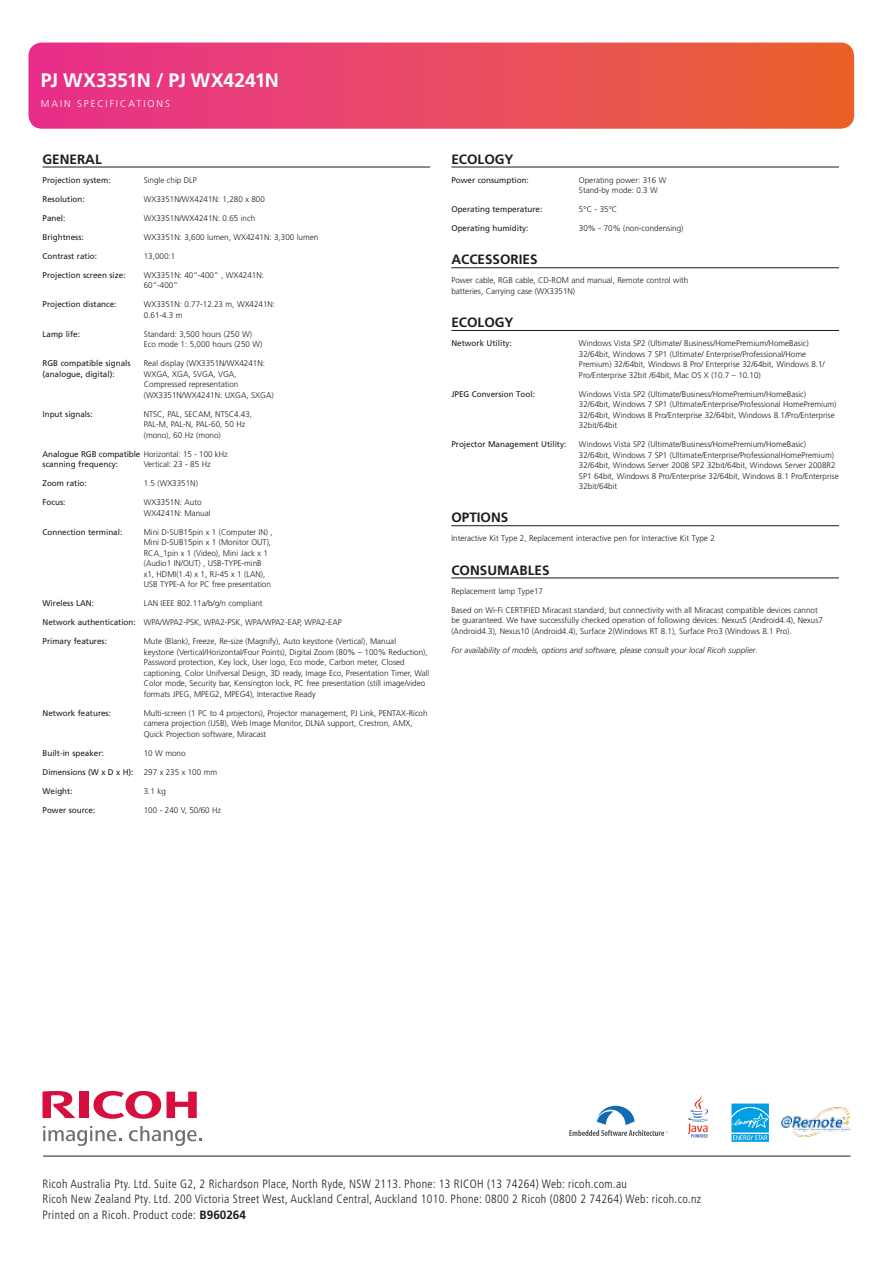
<style>
.page{position:relative;width:893px;height:1263px;background:#fff}
.page>*{position:absolute;margin:0;border:0;box-sizing:border-box;transform-origin:0 0}
.t1{font:700 19.5px "Frutiger";letter-spacing:-.02em;color:#fff}
.t2{font:700 13.5px "Frutiger";color:#1d1d1b}
.t3{font:300 condensed 12px/15px "Frutiger";letter-spacing:.03em;color:#1d1d1b}
.t4{font:300 9.75px "Frutiger";letter-spacing:.2em;color:#fff}
.t5{font:300 8.25px/10.5px "Frutiger";color:#1d1d1b}
.t6{font:8.25px/10.5px "Frutiger";color:#1d1d1b}
.t7{font:italic 300 8.25px "Frutiger";color:#1d1d1b}
.s1{font-weight:300}
.s2{font-weight:400}
.s3{font-weight:700;font-stretch:normal}
</style>
<div class="page">
<svg style="left:28px;top:43px;width:826px;height:86px;background:#e94a61"></svg>
<hr style="left:43px;top:167px;width:387px;height:1px;background:#1d1d1b">
<hr style="left:451px;top:167px;width:388px;height:1px;background:#1d1d1b">
<hr style="left:451px;top:267px;width:388px;height:1px;background:#1d1d1b">
<hr style="left:451px;top:330px;width:388px;height:1px;background:#1d1d1b">
<hr style="left:451px;top:525px;width:388px;height:1px;background:#1d1d1b">
<hr style="left:451px;top:577px;width:388px;height:1px;background:#1d1d1b">
<svg style="left:94px;top:1091px;width:67px;height:28px"></svg>
<svg style="left:167px;top:1091px;width:30px;height:27px"></svg>
<div style="left:79px;top:1091px;width:9px;height:27px;background:#d60f3c"></div>
<svg style="left:43px;top:1091px;width:32px;height:27px"></svg>
<svg style="left:43px;top:1126px;width:78px;height:20px"></svg>
<svg style="left:129px;top:1126px;width:73px;height:20px"></svg>
<svg style="left:687px;top:1095px;width:22px;height:42px"></svg>
<svg style="left:731px;top:1103px;width:38px;height:39px"></svg>
<svg style="left:569px;top:1106px;width:99px;height:30px"></svg>
<img style="left:781px;top:1107px;width:69px;height:30px">
<hr style="left:43px;top:1156px;width:807px;height:1px;background:#1d1d1b">
<h1 class="t1" style="left:41px;top:69px;width:239px">PJ WX3351N / PJ WX4241N</h1>
<p class="t4" style="left:41px;top:98px;width:130px">MAIN SPECIFICATIONS</p>
<h2 class="t2" style="left:43px;top:151px;width:61px">GENERAL</h2>
<p class="t6" style="left:43px;top:174px;width:70px">Projection system:</p>
<p class="t5" style="left:144px;top:174px;width:55px">Single chip DLP</p>
<p class="t6" style="left:43px;top:193px;width:44px">Resolution:</p>
<p class="t5" style="left:144px;top:193px;width:123px">WX3351N/WX4241N: 1,280 x 800</p>
<p class="t6" style="left:43px;top:212px;width:24px">Panel:</p>
<p class="t5" style="left:144px;top:212px;width:113px">WX3351N/WX4241N: 0.65 inch</p>
<p class="t6" style="left:43px;top:231px;width:43px">Brightness:</p>
<p class="t5" style="left:144px;top:231px;width:176px">WX3351N: 3,600 lumen, WX4241N: 3,300 lumen</p>
<p class="t6" style="left:43px;top:250px;width:56px">Contrast ratio:</p>
<p class="t5" style="left:144px;top:250px;width:33px">13,000:1</p>
<p class="t6" style="left:43px;top:269px;width:85px">Projection screen size:</p>
<p class="t5" style="left:144px;top:270px;width:122px">WX3351N: 40”-400” , WX4241N:<br>60”-400”</p>
<p class="t6" style="left:43px;top:299px;width:75px">Projection distance:</p>
<p class="t5" style="left:144px;top:299px;width:133px">WX3351N: 0.77-12.23 m, WX4241N:<br>0.61-4.3 m</p>
<p class="t6" style="left:43px;top:328px;width:39px">Lamp life:</p>
<p class="t5" style="left:144px;top:328px;width:120px">Standard: 3,500 hours (250 W)<br>Eco mode 1: 5,000 hours (250 W)</p>
<p class="t6" style="left:43px;top:358px;width:90px">RGB compatible signals</p>
<p class="t5" style="left:144px;top:358px;width:123px">Real display (WX3351N/WX4241N:</p>
<p class="t6" style="left:43px;top:368px;width:74px">(analogue, digital):</p>
<p class="t5" style="left:144px;top:368px;width:131px">WXGA, XGA, SVGA, VGA,<br>Compressed representation (WX3351N/WX4241N: UXGA, SXGA)</p>
<p class="t6" style="left:43px;top:408px;width:52px">Input signals:</p>
<p class="t5" style="left:144px;top:409px;width:110px">NTSC, PAL, SECAM, NTSC4.43,<br>PAL-M, PAL-N, PAL-60, 50 Hz (mono), 60 Hz (mono)</p>
<p class="t6" style="left:43px;top:448px;width:187px">Analogue RGB compatible <span class="s1">Horizontal: 15 - 100 kHz </span>scanning frequency:</p>
<p class="t5" style="left:144px;top:459px;width:68px">Vertical: 23 - 85 Hz</p>
<p class="t6" style="left:43px;top:478px;width:46px">Zoom ratio:</p>
<p class="t5" style="left:144px;top:478px;width:56px">1.5 (WX3351N)</p>
<p class="t6" style="left:43px;top:497px;width:24px">Focus:</p>
<p class="t5" style="left:144px;top:497px;width:68px">WX3351N: Auto<br>WX4241N: Manual</p>
<p class="t6" style="left:43px;top:526px;width:81px">Connection terminal:</p>
<p class="t5" style="left:144px;top:527px;width:130px">Mini D-SUB15pin x 1 (Computer IN) , Mini D-SUB15pin x 1 (Monitor OUT), RCA_1pin x 1 (Video), Mini Jack x 1 (Audio1 IN/OUT) , USB-TYPE-minB x1, HDMI(1.4) x 1, RJ-45 x 1 (LAN), USB TYPE-A for PC free presentation</p>
<p class="t6" style="left:43px;top:598px;width:53px">Wireless LAN:</p>
<p class="t5" style="left:144px;top:598px;width:120px">LAN IEEE 802.11a/b/g/n compliant</p>
<p class="t5" style="left:43px;top:617px;width:301px"><span class="s2">Network authentication:</span> WPA/WPA2-PSK, WPA2-PSK, WPA/WPA2-EAP, WPA2-EAP</p>
<p class="t6" style="left:43px;top:636px;width:66px">Primary features:</p>
<p class="t5" style="left:144px;top:636px;width:287px">Mute (Blank), Freeze, Re-size (Magnify), Auto keystone (Vertical), Manual<br>keystone (Vertical/Horizontal/Four Points), Digital Zoom (80% – 100% Reduction), Password protection, Key lock, User logo, Eco mode, Carbon meter, Closed captioning, Color Unifversal Design, 3D ready, Image Eco, Presentation Timer, Wall Color mode, Security bar, Kensington lock, PC free presentation (still image/video formats JPEG, MPEG2, MPEG4), Interactive Ready</p>
<p class="t6" style="left:43px;top:707px;width:70px">Network features:</p>
<p class="t5" style="left:144px;top:708px;width:285px">Multi-screen (1 PC to 4 projectors), Projector management, PJ Link, PENTAX-Ricoh camera projection (USB), Web Image Monitor, DLNA support, Crestron, AMX,<br>Quick Projection software, Miracast</p>
<p class="t6" style="left:43px;top:747px;width:63px">Built-in speaker:</p>
<p class="t5" style="left:144px;top:748px;width:43px">10 W mono</p>
<p class="t6" style="left:43px;top:766px;width:176px">Dimensions (W x D x H): <span class="s1">297 x 235 x 100 mm</span></p>
<p class="t6" style="left:43px;top:785px;width:32px">Weight:</p>
<p class="t5" style="left:144px;top:786px;width:24px">3.1 kg</p>
<p class="t6" style="left:43px;top:805px;width:54px">Power source:</p>
<p class="t5" style="left:144px;top:805px;width:79px">100 - 240 V, 50/60 Hz</p>
<h2 class="t2" style="left:451px;top:151px;width:64px">ECOLOGY</h2>
<p class="t6" style="left:451px;top:174px;width:79px">Power consumption:</p>
<p class="t5" style="left:579px;top:174px;width:89px">Operating power: 316 W<br>Stand-by mode: 0.3 W</p>
<p class="t6" style="left:451px;top:204px;width:92px">Operating temperature:</p>
<p class="t5" style="left:579px;top:204px;width:40px">5°C - 35°C</p>
<p class="t6" style="left:451px;top:223px;width:79px">Operating humidity:</p>
<p class="t5" style="left:579px;top:223px;width:106px">30% - 70% (non-condensing)</p>
<h2 class="t2" style="left:451px;top:252px;width:88px">ACCESSORIES</h2>
<p class="t5" style="left:451px;top:275px;width:238px">Power cable, RGB cable, CD-ROM and manual, Remote control with batteries, Carrying case (WX3351N)</p>
<h2 class="t2" style="left:451px;top:314px;width:64px">ECOLOGY</h2>
<p class="t6" style="left:451px;top:338px;width:62px">Network Utility:</p>
<p class="t5" style="left:579px;top:338px;width:247px">Windows Vista SP2 (Ultimate/ Business/HomePremium/HomeBasic)<br>32/64bit, Windows 7 SP1 (Ultimate/ Enterprise/Professional/Home Premium) 32/64bit, Windows 8 Pro/ Enterprise 32/64bit, Windows 8.1/ Pro/Enterprise 32bit /64bit, Mac OS X (10.7 – 10.10)</p>
<p class="t6" style="left:451px;top:388px;width:85px">JPEG Conversion Tool:</p>
<p class="t5" style="left:579px;top:388px;width:259px">Windows Vista SP2 (Ultimate/Business/HomePremium/HomeBasic)<br>32/64bit, Windows 7 SP1 (Ultimate/Enterprise/Professional HomePremium)<br>32/64bit, Windows 8 Pro/Enterprise 32/64bit, Windows 8.1/Pro/Enterprise 32bit/64bit</p>
<p class="t6" style="left:451px;top:439px;width:117px">Projector Management Utility:</p>
<p class="t5" style="left:579px;top:439px;width:261px">Windows Vista SP2 (Ultimate/Business/HomePremium/HomeBasic)<br>32/64bit, Windows 7 SP1 (Ultimate/Enterprise/ProfessionalHomePremium)<br>32/64bit, Windows Server 2008 SP2 32bit/64bit, Windows Server 2008R2<br>SP1 64bit, Windows 8 Pro/Enterprise 32/64bit, Windows 8.1 Pro/Enterprise 32bit/64bit</p>
<h2 class="t2" style="left:451px;top:510px;width:59px">OPTIONS</h2>
<p class="t5" style="left:451px;top:533px;width:265px">Interactive Kit Type 2, Replacement interactive pen for Interactive Kit Type 2</p>
<h2 class="t2" style="left:451px;top:562px;width:100px">CONSUMABLES</h2>
<p class="t5" style="left:451px;top:585px;width:93px">Replacement lamp Type17</p>
<p class="t5" style="left:451px;top:604px;width:373px">Based on Wi-Fi CERTIFIED Miracast standard, but connectivity with all Miracast compatible devices cannot be guaranteed. We have successfully checked operation of following devices: Nexus5 (Android4.4), Nexus7 (Android4.3), Nexus10 (Android4.4), Surface 2(Windows RT 8.1), Surface Pro3 (Windows 8.1 Pro).</p>
<p class="t7" style="left:451px;top:645px;width:308px">For availability of models, options and software, please consult your local Ricoh supplier.</p>
<p class="t3" style="left:43px;top:1176px;width:660px">Ricoh Australia Pty. Ltd. Suite G2, 2 Richardson Place, North Ryde, NSW 2113. Phone: 13 RICOH (13 74264) Web: ricoh.com.au<br>Ricoh New Zealand Pty. Ltd. 200 Victoria Street West, Auckland Central, Auckland 1010. Phone: 0800 2 Ricoh (0800 2 74264) Web: ricoh.co.nz</p>
<h3 class="t3" style="left:43px;top:1207px;width:205px">Printed on a Ricoh. Product code: <span class="s3">B960264</span></h3>
</div>
